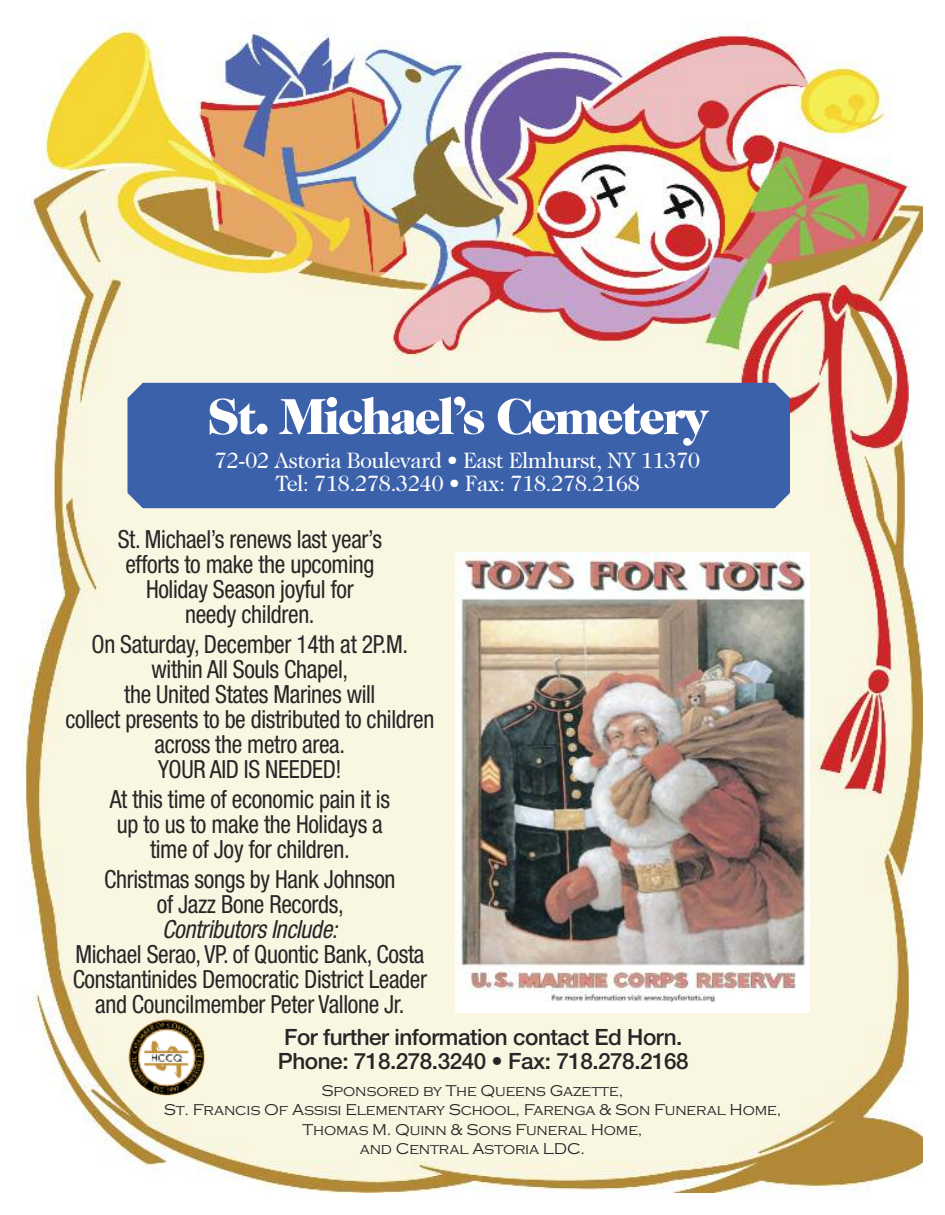
<style>
.page{position:relative;width:945px;height:1215px;background:#fff}
.page>*{position:absolute;margin:0;border:0;box-sizing:border-box;transform-origin:0 0}
.t1{font:900 51.25px "Caslon Two Twenty Four";letter-spacing:-.05em;color:#fff}
.t2{font:condensed 25px/25px "Helvetica Neue";letter-spacing:-.015em;color:#272627;text-align:center;scale:.95 1}
.t3{font:italic condensed 25px "Helvetica Neue";letter-spacing:-.01em;color:#272627;scale:.95 1}
.t4{font:22.5px/23.8px "Caslon Two Twenty Four";letter-spacing:-.03em;color:#fff;text-align:center}
.t5{font:500 22.5px/23.8px "Helvetica Neue";letter-spacing:-.02em;color:#272627}
.t6{font:300 16.25px/19.5px "Copperplate Gothic";letter-spacing:-.01em;color:#272627;text-align:center}
</style>
<div class="page">
<img style="left:22px;top:22px;width:900px;height:1170px">
<div style="left:128px;top:383px;width:662px;height:125px;background:#3c61ab"></div>
<img style="left:455px;top:552px;width:355px;height:460px">
<img style="left:129px;top:1020px;width:75px;height:75px">
<h1 class="t1" style="left:206px;top:397px;width:504px">St. Michael’s Cemetery</h1>
<p class="t4" style="left:215px;top:450px;width:487px">72-02 Astoria Boulevard • East Elmhurst, NY 11370<br>Tel: 718.278.3240 • Fax: 718.278.2168</p>
<p class="t2" style="left:118px;top:529px;width:280px">St. Michael’s renews last year’s efforts to make the upcoming<br>Holiday Season joyful for needy children.</p>
<p class="t2" style="left:65px;top:634px;width:390px">On Saturday, December 14th at 2P.M. within All Souls Chapel,<br>the United States Marines will<br>collect presents to be distributed to children across the metro area.<br>YOUR AID IS NEEDED!</p>
<p class="t2" style="left:110px;top:789px;width:297px">At this time of economic pain it is up to us to make the Holidays a time of Joy for children.</p>
<p class="t2" style="left:104px;top:869px;width:308px">Christmas songs by Hank Johnson of Jazz Bone Records,</p>
<p class="t3" style="left:162px;top:920px;width:186px">Contributors Include:</p>
<p class="t2" style="left:73px;top:944px;width:375px">Michael Serao, VP. of Quontic Bank, Costa<br>Constantinides Democratic District Leader and Councilmember Peter Vallone Jr.</p>
<p class="t5" style="left:278px;top:1028px;width:412px">For further information contact Ed Horn.<br>Phone: 718.278.3240 • Fax: 718.278.2168</p>
<p class="t6" style="left:164px;top:1080px;width:619px">Sponsored by The Queens Gazette,<br>St. Francis Of Assisi Elementary School, Farenga &amp; Son Funeral Home, Thomas M. Quinn &amp; Sons Funeral Home,<br>and Central Astoria LDC.</p>
</div>
